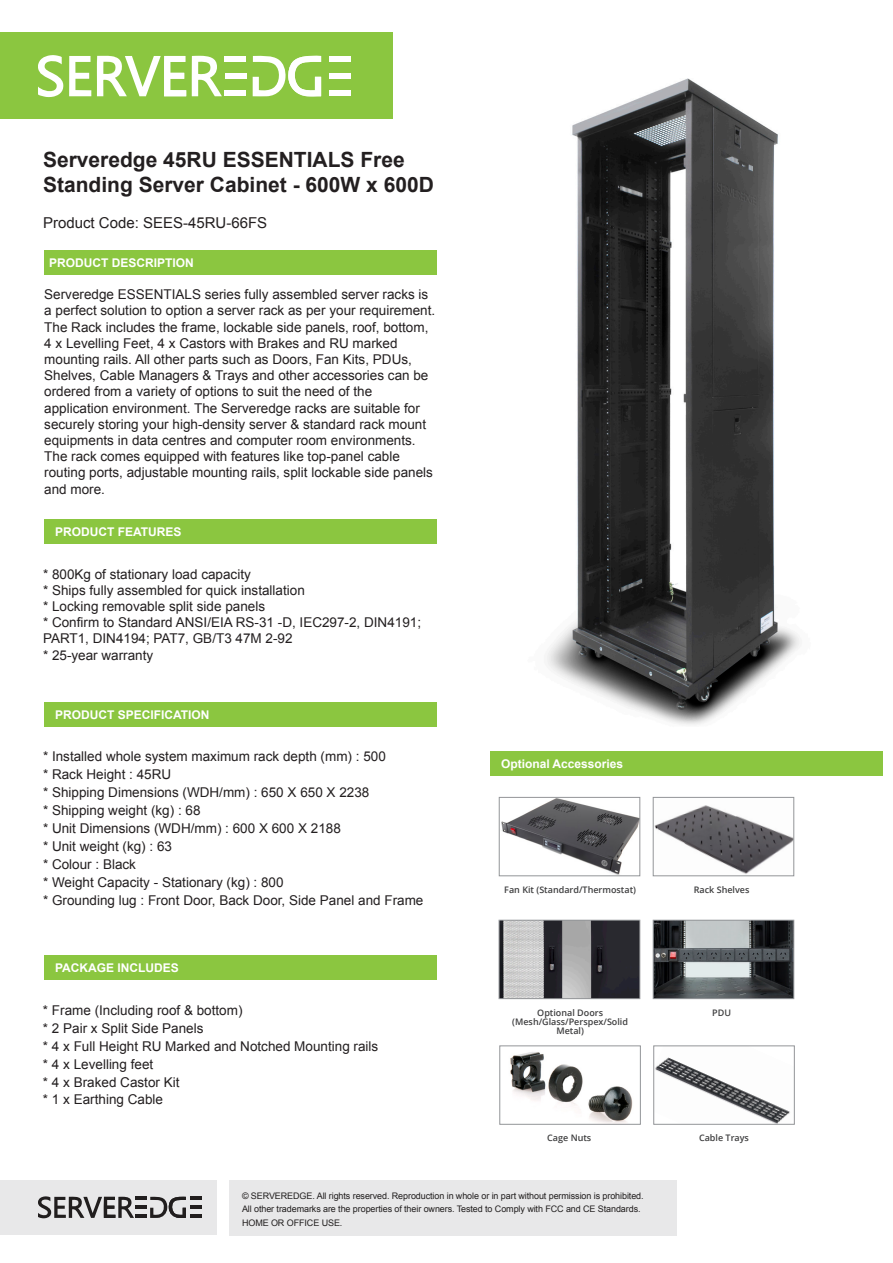
<style>
.page{position:relative;width:893px;height:1263px;background:#fff}
.page>*{position:absolute;margin:0;border:0;box-sizing:border-box;transform-origin:0 0}
.t1{font:700 21px/25.2px "Arial";color:#231f20}
.t2{font:15px "Arial";color:#231f20}
.t3{font:13.5px/16.2px "Arial";color:#231f20}
.t4{font:700 12px "Arial";color:#fff}
.t5{font:9px/13.5px "Arial";letter-spacing:-.01em;color:#211e1e}
.t6{font:600 9px/9px "Open Sans";color:#3e3e3f;text-align:center}
</style>
<div class="page">
<div style="left:44px;top:250px;width:392px;height:24px;background:#8bc640"></div>
<div style="left:44px;top:702px;width:392px;height:24px;background:#8bc640"></div>
<div style="left:44px;top:519px;width:392px;height:25px;background:#8bc640"></div>
<div style="left:44px;top:955px;width:392px;height:24px;background:#8bc640"></div>
<div style="left:230px;top:1180px;width:447px;height:55px;background:#e8e8e9"></div>
<div style="left:0;top:1180px;width:216px;height:55px;background:#e8e8e9"></div>
<svg style="left:38px;top:1196px;width:164px;height:22px"></svg>
<div style="left:0;top:32px;width:392px;height:87px;background:#8bc640"></div>
<svg style="left:38px;top:55px;width:53px;height:42px"></svg>
<svg style="left:253px;top:55px;width:68px;height:42px"></svg>
<svg style="left:192px;top:56px;width:30px;height:40px"></svg>
<div style="left:225px;top:90px;width:21px;height:6px;background:#fff"></div>
<div style="left:225px;top:73px;width:21px;height:6px;background:#fff"></div>
<div style="left:225px;top:56px;width:21px;height:6px;background:#fff"></div>
<div style="left:330px;top:56px;width:21px;height:6px;background:#fff"></div>
<div style="left:330px;top:73px;width:21px;height:6px;background:#fff"></div>
<div style="left:330px;top:90px;width:21px;height:6px;background:#fff"></div>
<svg style="left:97px;top:56px;width:89px;height:40px"></svg>
<img style="left:547px;top:79px;width:253px;height:646px">
<div style="left:489px;top:751px;width:393px;height:24px;background:#8bc640"></div>
<img style="left:501px;top:922px;width:137px;height:75px">
<div style="left:499px;top:920px;width:141px;height:79px;border:1px solid #939598"></div>
<img style="left:501px;top:799px;width:137px;height:75px">
<div style="left:499px;top:797px;width:141px;height:79px;border:1px solid #939598"></div>
<img style="left:655px;top:805px;width:137px;height:69px">
<div style="left:653px;top:797px;width:141px;height:79px;border:1px solid #939598"></div>
<img style="left:655px;top:922px;width:137px;height:75px">
<div style="left:653px;top:920px;width:141px;height:79px;border:1px solid #939598"></div>
<img style="left:510px;top:1052px;width:123px;height:71px">
<div style="left:499px;top:1045px;width:142px;height:80px;border:1px solid #939598"></div>
<img style="left:655px;top:1057px;width:135px;height:66px">
<div style="left:653px;top:1045px;width:142px;height:80px;border:1px solid #939598"></div>
<h1 class="t1" style="left:43px;top:147px;width:392px">Serveredge 45RU ESSENTIALS Free<br>Standing Server Cabinet - 600W x 600D</h1>
<p class="t2" style="left:43px;top:213px;width:226px">Product Code: SEES-45RU-66FS</p>
<p class="t4" style="left:49px;top:255px;width:146px">PRODUCT DESCRIPTION</p>
<p class="t3" style="left:44px;top:286px;width:392px">Serveredge ESSENTIALS series fully assembled server racks is a perfect solution to option a server rack as per your requirement.<br>The Rack includes the frame, lockable side panels, roof, bottom, 4 x Levelling Feet, 4 x Castors with Brakes and RU marked mounting rails. All other parts such as Doors, Fan Kits, PDUs, Shelves, Cable Managers &amp; Trays and other accessories can be ordered from a variety of options to suit the need of the application environment. The Serveredge racks are suitable for securely storing your high-density server &amp; standard rack mount equipments in data centres and computer room environments.<br>The rack comes equipped with features like top-panel cable routing ports, adjustable mounting rails, split lockable side panels and more.</p>
<p class="t4" style="left:55px;top:524px;width:128px">PRODUCT FEATURES</p>
<p class="t3" style="left:43px;top:566px;width:380px">* 800Kg of stationary load capacity<br>* Ships fully assembled for quick installation<br>* Locking removable split side panels<br>* Confirm to Standard ANSI/EIA RS-31 -D, IEC297-2, DIN4191; PART1, DIN4194; PAT7, GB/T3 47M 2-92<br>* 25-year warranty</p>
<p class="t4" style="left:55px;top:706px;width:156px">PRODUCT SPECIFICATION</p>
<p class="t3" style="left:43px;top:748px;width:382px;line-height:18px">* Installed whole system maximum rack depth (mm) : 500<br>* Rack Height : 45RU<br>* Shipping Dimensions (WDH/mm) : 650 X 650 X 2238<br>* Shipping weight (kg) : 68<br>* Unit Dimensions (WDH/mm) : 600 X 600 X 2188<br>* Unit weight (kg) : 63<br>* Colour : Black<br>* Weight Capacity - Stationary (kg) : 800<br>* Grounding lug : Front Door, Back Door, Side Panel and Frame</p>
<p class="t4" style="left:55px;top:960px;width:125px">PACKAGE INCLUDES</p>
<p class="t3" style="left:43px;top:1001px;width:337px;line-height:18px">* Frame (Including roof &amp; bottom)<br>* 2 Pair x Split Side Panels<br>* 4 x Full Height RU Marked and Notched Mounting rails * 4 x Levelling feet<br>* 4 x Braked Castor Kit<br>* 1 x Earthing Cable</p>
<p class="t4" style="left:501px;top:756px;width:124px">Optional Accessories</p>
<p class="t6" style="left:504px;top:885px;width:133px">Fan Kit (Standard/Thermostat)</p>
<p class="t6" style="left:694px;top:885px;width:57px">Rack Shelves</p>
<p class="t6" style="left:512px;top:1008px;width:117px">Optional Doors (Mesh/Glass/Perspex/Solid<br>Metal)</p>
<p class="t6" style="left:712px;top:1008px;width:20px">PDU</p>
<p class="t6" style="left:547px;top:1133px;width:46px">Cage Nuts</p>
<p class="t6" style="left:699px;top:1133px;width:51px">Cable Trays</p>
<p class="t5" style="left:242px;top:1189px;width:403px">© SERVEREDGE. All rights reserved. Reproduction in whole or in part without permission is prohibited.<br>All other trademarks are the properties of their owners. Tested to Comply with FCC and CE Standards.<br>HOME OR OFFICE USE.</p>
</div>
